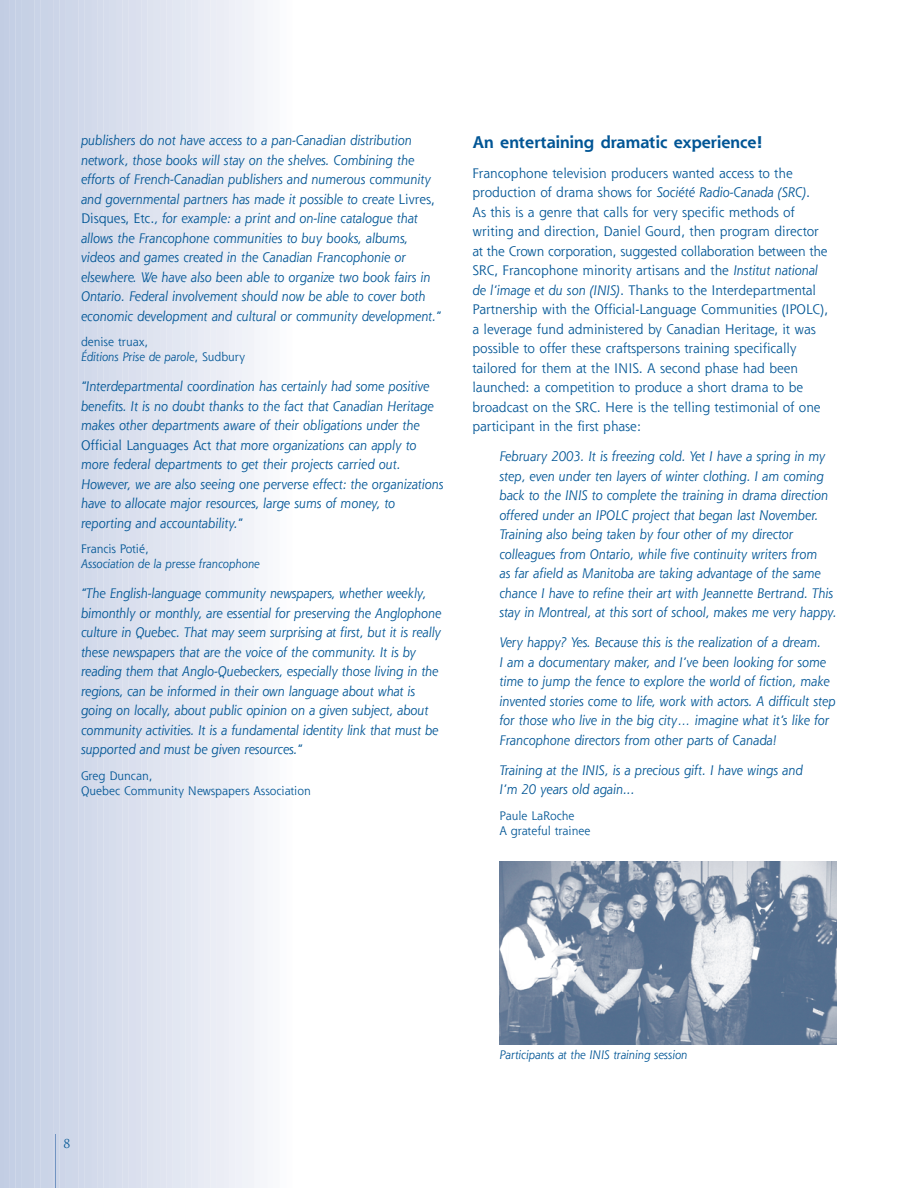
<style>
.page{position:relative;width:918px;height:1188px;background:#fff}
.page>*{position:absolute;margin:0;border:0;box-sizing:border-box;transform-origin:0 0}
.t1{font:700 16.5px "Shannon";color:#005595}
.t2{font:italic 13.5px/19.5px "Shannon";color:#005595}
.t3{font:13.5px/19.5px "Shannon";color:#005595}
.t4{font:italic 12px/15px "Shannon";color:#005595}
.t5{font:12px/15px "Shannon";color:#005595}
.t6{font:12px "Trajan";color:#005595}
.s1{font-style:normal}
.s2{font-style:italic}
</style>
<div class="page">
<div style="left:277px;top:0;width:12px;height:1188px;background:#fbfcfe"></div>
<div style="left:270px;top:0;width:13px;height:1188px;background:#f8f9fb"></div>
<div style="left:258px;top:0;width:12px;height:1188px;background:#f5f6fa"></div>
<div style="left:245px;top:0;width:13px;height:1188px;background:#f1f3f8"></div>
<div style="left:232px;top:0;width:13px;height:1188px;background:#eff1f8"></div>
<div style="left:220px;top:0;width:12px;height:1188px;background:#eceef6"></div>
<div style="left:207px;top:0;width:13px;height:1188px;background:#eaedf5"></div>
<div style="left:195px;top:0;width:12px;height:1188px;background:#e8ebf4"></div>
<div style="left:182px;top:0;width:13px;height:1188px;background:#e4e8f2"></div>
<div style="left:170px;top:0;width:12px;height:1188px;background:#e2e7f2"></div>
<div style="left:157px;top:0;width:13px;height:1188px;background:#e0e4f0"></div>
<div style="left:144px;top:0;width:13px;height:1188px;background:#dee3ef"></div>
<div style="left:132px;top:0;width:12px;height:1188px;background:#dbe0ee"></div>
<div style="left:119px;top:0;width:13px;height:1188px;background:#d9dfed"></div>
<div style="left:107px;top:0;width:12px;height:1188px;background:#d6ddec"></div>
<div style="left:94px;top:0;width:13px;height:1188px;background:#d4dbeb"></div>
<div style="left:82px;top:0;width:12px;height:1188px;background:#d1d9ea"></div>
<div style="left:69px;top:0;width:13px;height:1188px;background:#cfd7e9"></div>
<div style="left:56px;top:0;width:13px;height:1188px;background:#cdd5e8"></div>
<div style="left:44px;top:0;width:12px;height:1188px;background:#cbd4e7"></div>
<div style="left:31px;top:0;width:13px;height:1188px;background:#c9d3e7"></div>
<div style="left:19px;top:0;width:12px;height:1188px;background:#c6d1e5"></div>
<div style="left:6px;top:0;width:13px;height:1188px;background:#c4cfe5"></div>
<div style="left:0;top:0;width:6px;height:1188px;background:#c2cde3"></div>
<hr style="left:55px;top:1134px;width:1px;height:54px;background:#7294c1">
<img style="left:500px;top:861px;width:337px;height:184px">
<p class="t2" style="left:81px;top:132px;width:361px">publishers do not have access to a pan-Canadian distribution network, those books will stay on the shelves. Combining the efforts of French-Canadian publishers and numerous community and governmental partners has made it possible to create <span class="s1">Livres, Disques, Etc.</span>, for example: a print and on-line catalogue that allows the Francophone communities to buy books, albums, videos and games created in the Canadian Francophonie or elsewhere. We have also been able to organize two book fairs in Ontario. Federal involvement should now be able to cover both economic development and cultural or community development.”</p>
<p class="t4" style="left:81px;top:336px;width:166px"><span class="s1">denise truax,<br></span>Éditions Prise de parole<span class="s1">, Sudbury</span></p>
<p class="t2" style="left:81px;top:378px;width:364px">“Interdepartmental coordination has certainly had some positive benefits. It is no doubt thanks to the fact that Canadian Heritage makes other departments aware of their obligations under the <span class="s1">Official Languages Act</span> that more organizations can apply to more federal departments to get their projects carried out.<br>However, we are also seeing one perverse effect: the organizations have to allocate major resources, large sums of money, to reporting and accountability.”</p>
<p class="t5" style="left:81px;top:543px;width:69px">Francis Potié,</p>
<p class="t4" style="left:81px;top:558px;width:180px">Association de la presse francophone</p>
<p class="t2" style="left:81px;top:585px;width:362px">“The English-language community newspapers, whether weekly, bimonthly or monthly, are essential for preserving the Anglophone culture in Quebec. That may seem surprising at first, but it is really these newspapers that are the voice of the community. It is by reading them that Anglo-Quebeckers, especially those living in the regions, can be informed in their own language about what is going on locally, about public opinion on a given subject, about community activities. It is a fundamental identity link that must be supported and must be given resources.”</p>
<p class="t5" style="left:81px;top:769px;width:231px">Greg Duncan,<br>Quebec Community Newspapers Association</p>
<p class="t1" style="left:472px;top:135px;width:292px">An entertaining dramatic experience!</p>
<p class="t3" style="left:472px;top:164px;width:357px">Francophone television producers wanted access to the production of drama shows for <span class="s2">Société Radio-Canada (SRC)</span>.<br>As this is a genre that calls for very specific methods of writing and direction, Daniel Gourd, then program director at the Crown corporation, suggested collaboration between the SRC, Francophone minority artisans and the <span class="s2">Institut national de l’image et du son (INIS)</span>. Thanks to the Interdepartmental Partnership with the Official-Language Communities (IPOLC), a leverage fund administered by Canadian Heritage, it was possible to offer these craftspersons training specifically tailored for them at the INIS. A second phase had been launched: a competition to produce a short drama to be broadcast on the SRC. Here is the telling testimonial of one participant in the first phase:</p>
<p class="t2" style="left:499px;top:448px;width:338px">February 2003. It is freezing cold. Yet I have a spring in my step, even under ten layers of winter clothing. I am coming back to the INIS to complete the training in drama direction offered under an IPOLC project that began last November.<br>Training also being taken by four other of my director colleagues from Ontario, while five continuity writers from<br>as far afield as Manitoba are taking advantage of the same chance I have to refine their art with Jeannette Bertrand. This stay in Montreal, at this sort of school, makes me very happy.</p>
<p class="t2" style="left:499px;top:634px;width:338px">Very happy? Yes. Because this is the realization of a dream.<br>I am a documentary maker, and I’ve been looking for some time to jump the fence to explore the world of fiction, make invented stories come to life, work with actors. A difficult step for those who live in the big city… imagine what it’s like for Francophone directors from other parts of Canada!</p>
<p class="t2" style="left:499px;top:761px;width:305px">Training at the INIS, is a precious gift. I have wings and<br>I’m 20 years old again...</p>
<p class="t5" style="left:499px;top:809px;width:92px">Paule LaRoche<br>A grateful trainee</p>
<p class="t6" style="left:63px;top:1137px;width:9px">8</p>
<p class="t4" style="left:500px;top:1049px;width:190px">Participants at the INIS training session</p>
</div>
